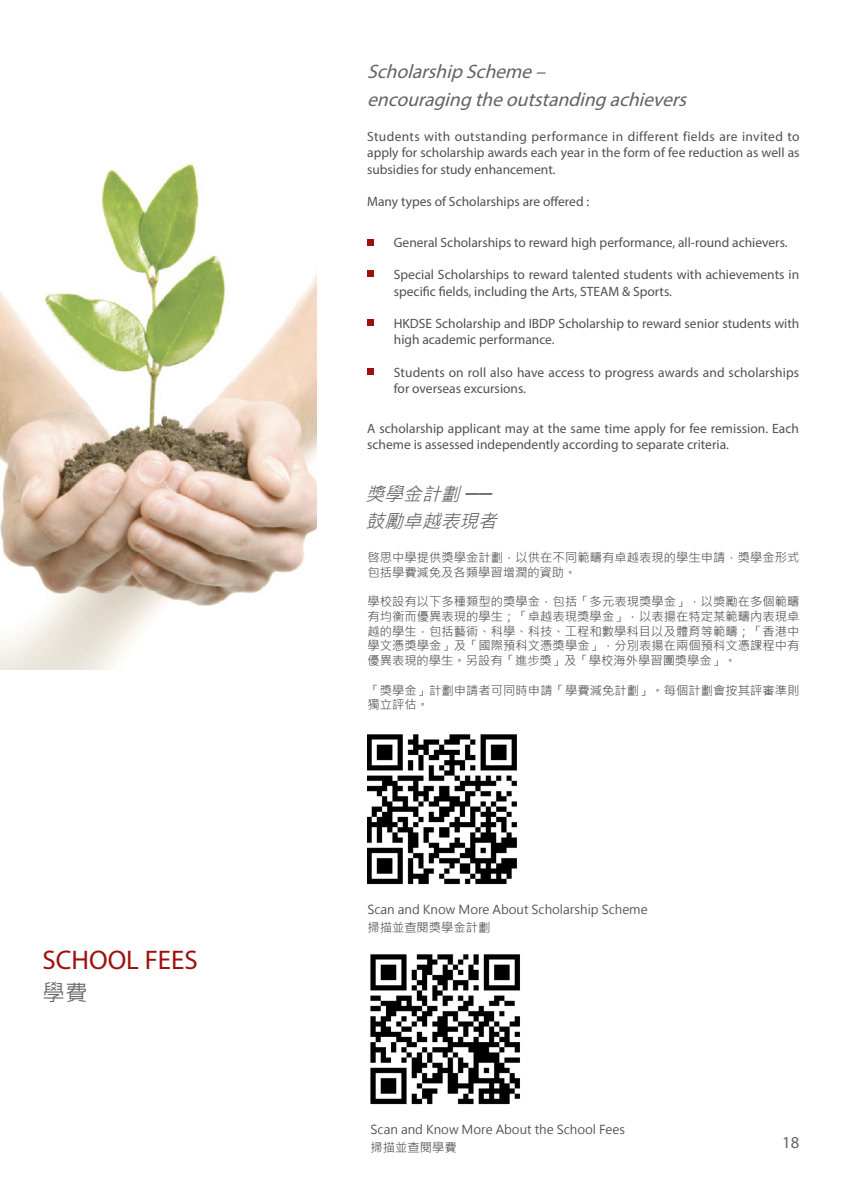
<style>
.page{position:relative;width:842px;height:1195px;background:#fff}
.page>*{position:absolute;margin:0;border:0;box-sizing:border-box;transform-origin:0 0}
.t1{font:27px "Myriad Pro";color:#9d110d}
.t2{font:22.5px "Microsoft Jheng Hei";color:#636366}
.t3{font:italic 19.5px "Myriad Pro";color:#636366}
.t4{font:italic 18.75px "Microsoft Jheng Hei";color:#636366}
.t5{font:16.65px "Myriad Pro";color:#636366}
.t6{font:13.5px/16.2px "Myriad Pro";color:#505052}
.t7{font:12.3px/14.7px "Microsoft Jheng Hei";color:#505052}
</style>
<div class="page">
<div style="left:367px;top:239px;width:7px;height:7px;background:#9d110d"></div>
<div style="left:367px;top:271px;width:7px;height:6px;background:#9d110d"></div>
<div style="left:367px;top:320px;width:7px;height:6px;background:#9d110d"></div>
<div style="left:367px;top:368px;width:7px;height:6px;background:#9d110d"></div>
<img style="left:0;top:164px;width:316px;height:505px">
<img style="left:371px;top:954px;width:149px;height:151px">
<img style="left:367px;top:734px;width:150px;height:151px">
<p class="t1" style="left:43px;top:944px;width:157px">SCHOOL FEES</p>
<p class="t2" style="left:43px;top:979px;width:46px">學費</p>
<p class="t3" style="left:367px;top:60px;width:185px">ScholarshipScheme–</p>
<p class="t3" style="left:367px;top:87px;width:327px">encouragingtheoutstandingachievers</p>
<p class="t6" style="left:367px;top:128px;width:434px;text-align:justify">Students with outstanding performance in different fields are invited to apply for scholarship awards each year in the form of fee reduction as well as subsidies for study enhancement.</p>
<p class="t6" style="left:367px;top:193px;width:224px">Many types of Scholarships are offered :</p>
<p class="t6" style="left:394px;top:234px;width:395px">General Scholarships to reward high performance, all-round achievers.</p>
<p class="t6" style="left:394px;top:267px;width:407px">Special Scholarships to reward talented students with achievements in specific fields, including the Arts, STEAM &amp; Sports.</p>
<p class="t6" style="left:394px;top:315px;width:407px">HKDSE Scholarship and IBDP Scholarship to reward senior students with high academic performance.</p>
<p class="t6" style="left:394px;top:364px;width:407px">Students on roll also have access to progress awards and scholarships for overseas excursions.</p>
<p class="t6" style="left:367px;top:420px;width:433px">A scholarship applicant may at the same time apply for fee remission. Each scheme is assessed independently according to separate criteria.</p>
<p class="t4" style="left:365px;top:482px;width:133px">獎學金計劃 ──</p>
<p class="t4" style="left:365px;top:510px;width:139px">鼓勵卓越表現者</p>
<p class="t7" style="left:367px;top:550px;width:434px">啓思中學提供獎學金計劃，以供在不同範疇有卓越表現的學生申請，獎學金形式包括學費減免及各類學習增潤的資助。</p>
<p class="t7" style="left:367px;top:594px;width:434px;text-align:justify">學校設有以下多種類型的獎學金，包括「多元表現獎學金」，以奬勵在多個範疇有均衡而優異表現的學生；「卓越表現獎學金」，以表揚在特定某範疇內表現卓越的學生，包括藝術、科學、科技、工程和數學科目以及體育等範疇；「香港中學文憑獎學金」及「國際預科文憑獎學金」，分別表揚在兩個預科文憑課程中有優異表現的學生。另設有「進步獎」及「學校海外學習團獎學金」。</p>
<p class="t7" style="left:367px;top:683px;width:434px">「獎學金」計劃申請者可同時申請「學費減免計劃」。每個計劃會按其評審準則獨立評估。</p>
<p class="t7" style="left:367px;top:902px;width:282px">Scan and Know More About Scholarship Scheme</p>
<p class="t7" style="left:367px;top:920px;width:125px">掃描並查閱獎學金計劃</p>
<p class="t7" style="left:371px;top:1122px;width:256px">Scan and Know More About the School Fees</p>
<p class="t7" style="left:371px;top:1140px;width:88px">掃描並查閱學費</p>
<p class="t5" style="left:782px;top:1132px;width:19px">18</p>
</div>
